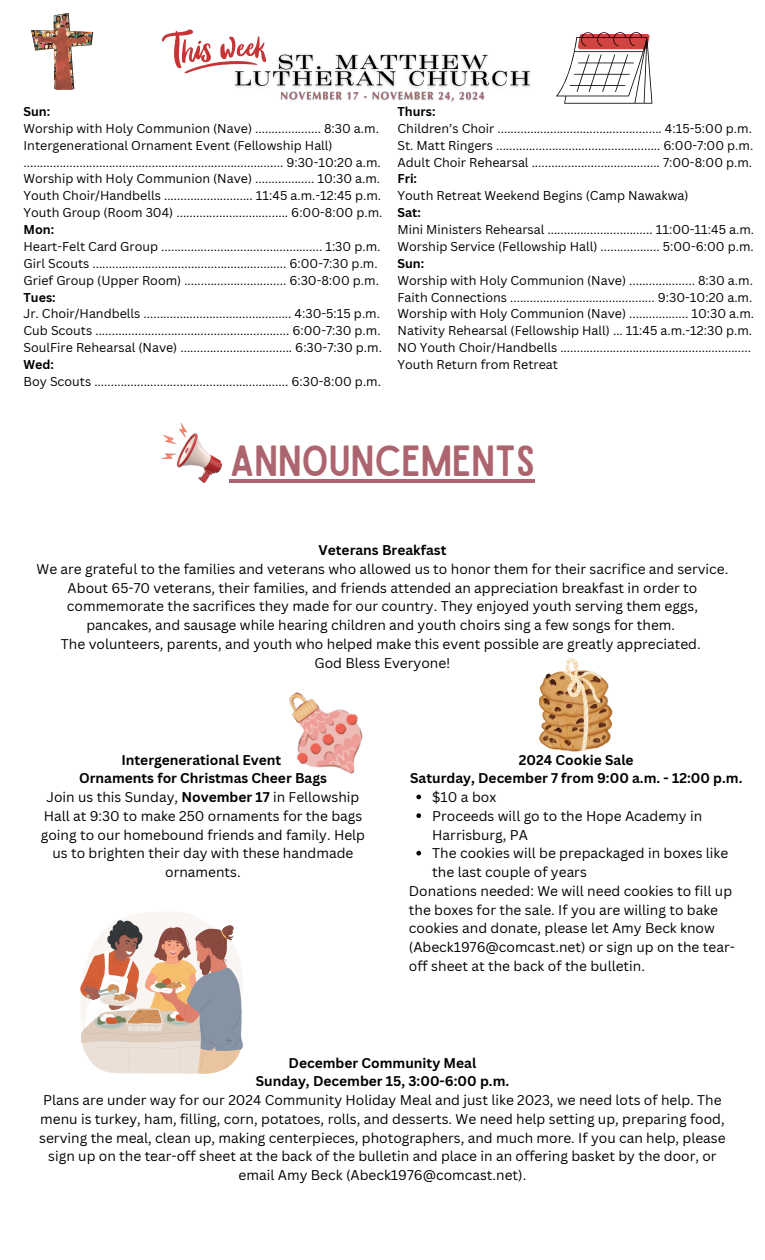
<style>
.page{position:relative;width:765px;height:1260px;background:#fff}
.page>*{position:absolute;margin:0;border:0;box-sizing:border-box;transform-origin:0 0}
.t1{font:41.62px "Sailors";color:#ac656e}
.t2{font:13.75px/18.8px "Canva Sans";color:#000;text-align:center}
.t3{font:700 13.75px/18.8px "Canva Sans";color:#000;text-align:center}
.t4{font:12.5px/16.9px "Canva Sans";color:#000}
.t5{font:700 12.5px "Canva Sans";color:#000}
.s1{font-weight:700}
</style>
<div class="page">
<svg style="left:556px;top:32px;width:96px;height:72px"></svg>
<svg style="left:162px;top:29px;width:103px;height:44px"></svg>
<img style="left:162px;top:424px;width:59px;height:58px">
<img style="left:32px;top:13px;width:60px;height:33px">
<img style="left:33px;top:27px;width:57px;height:63px">
<hr style="left:230px;top:479px;width:305px;height:4px;background:#ac656e">
<img style="left:280px;top:92px;width:205px;height:10px">
<img style="left:229px;top:49px;width:301px;height:43px">
<img style="left:289px;top:691px;width:74px;height:83px">
<img style="left:539px;top:658px;width:74px;height:93px">
<svg style="left:80px;top:912px;width:163px;height:162px"></svg>
<svg style="left:416px;top:795px;width:5px;height:4px"></svg>
<svg style="left:416px;top:813px;width:5px;height:5px"></svg>
<svg style="left:416px;top:851px;width:5px;height:5px"></svg>
<p class="t5" style="left:24px;top:103px;width:28px">Sun:</p>
<p class="t4" style="left:24px;top:120px;width:357px">Worship with Holy Communion (Nave) .................... 8:30 a.m.</p>
<p class="t4" style="left:24px;top:136px;width:359px">Intergenerational Ornament Event (Fellowship Hall) ............................................................................... 9:30-10:20 a.m.</p>
<p class="t4" style="left:24px;top:170px;width:358px">Worship with Holy Communion (Nave) .................. 10:30 a.m.</p>
<p class="t4" style="left:24px;top:187px;width:359px">Youth Choir/Handbells ........................... 11:45 a.m.-12:45 p.m.</p>
<p class="t4" style="left:24px;top:204px;width:360px">Youth Group (Room 304) .................................. 6:00-8:00 p.m.</p>
<p class="t5" style="left:24px;top:221px;width:32px">Mon:</p>
<p class="t4" style="left:24px;top:238px;width:358px">Heart-Felt Card Group ................................................. 1:30 p.m.</p>
<p class="t4" style="left:24px;top:255px;width:356px">Girl Scouts ........................................................... 6:00-7:30 p.m.</p>
<p class="t4" style="left:24px;top:271px;width:357px">Grief Group (Upper Room) ............................... 6:30-8:00 p.m.</p>
<p class="t5" style="left:24px;top:288px;width:34px">Tues:</p>
<p class="t4" style="left:24px;top:305px;width:358px">Jr. Choir/Handbells ............................................. 4:30-5:15 p.m.</p>
<p class="t4" style="left:24px;top:322px;width:360px">Cub Scouts ........................................................... 6:00-7:30 p.m.<br>SoulFire Rehearsal (Nave) .................................. 6:30-7:30 p.m.</p>
<p class="t5" style="left:24px;top:356px;width:32px">Wed:</p>
<p class="t4" style="left:24px;top:373px;width:359px">Boy Scouts ........................................................... 6:30-8:00 p.m.</p>
<p class="t5" style="left:398px;top:103px;width:39px">Thurs:</p>
<p class="t4" style="left:398px;top:120px;width:356px">Children’s Choir .................................................. 4:15-5:00 p.m.</p>
<p class="t4" style="left:398px;top:136px;width:357px">St. Matt Ringers .................................................. 6:00-7:00 p.m.</p>
<p class="t4" style="left:398px;top:153px;width:356px">Adult Choir Rehearsal ....................................... 7:00-8:00 p.m.</p>
<p class="t5" style="left:398px;top:170px;width:21px">Fri:</p>
<p class="t4" style="left:398px;top:187px;width:293px">Youth Retreat Weekend Begins (Camp Nawakwa)</p>
<p class="t5" style="left:398px;top:204px;width:25px">Sat:</p>
<p class="t4" style="left:398px;top:221px;width:358px">Mini Ministers Rehearsal ................................ 11:00-11:45 a.m.</p>
<p class="t4" style="left:398px;top:238px;width:358px">Worship Service (Fellowship Hall) .................. 5:00-6:00 p.m.</p>
<p class="t5" style="left:398px;top:254px;width:28px">Sun:</p>
<p class="t4" style="left:398px;top:271px;width:357px">Worship with Holy Communion (Nave) .................... 8:30 a.m.</p>
<p class="t4" style="left:398px;top:288px;width:356px">Faith Connections ............................................ 9:30-10:20 a.m.</p>
<p class="t4" style="left:398px;top:305px;width:358px">Worship with Holy Communion (Nave) .................. 10:30 a.m.</p>
<p class="t4" style="left:398px;top:322px;width:356px">Nativity Rehearsal (Fellowship Hall) ... 11:45 a.m.-12:30 p.m.</p>
<p class="t4" style="left:398px;top:339px;width:355px">NO Youth Choir/Handbells ..........................................................</p>
<p class="t4" style="left:398px;top:356px;width:162px">Youth Return from Retreat</p>
<p class="t1" style="left:230px;top:446px;width:307px">ANNOUNCEMENTS</p>
<p class="t3" style="left:319px;top:541px;width:129px">Veterans Breakfast</p>
<h3 class="t2" style="left:37px;top:559px;width:693px">We are grateful to the families and veterans who allowed us to honor them for their sacrifice and service.<br>About 65-70 veterans, their families, and friends attended an appreciation breakfast in order to commemorate the sacrifices they made for our country. They enjoyed youth serving them eggs, pancakes, and sausage while hearing children and youth choirs sing a few songs for them.</h3>
<p class="t2" style="left:61px;top:634px;width:641px">The volunteers, parents, and youth who helped make this event possible are greatly appreciated.</p>
<p class="t2" style="left:315px;top:653px;width:137px">God Bless Everyone!</p>
<p class="t3" style="left:121px;top:750px;width:161px">Intergenerational Event</p>
<p class="t3" style="left:79px;top:769px;width:249px">Ornaments for Christmas Cheer Bags</p>
<h1 class="t2" style="left:41px;top:787px;width:326px">Join us this Sunday, <span class="s1">November 17</span> in Fellowship Hall at 9:30 to make 250 ornaments for the bags going to our homebound friends and family. Help us to brighten their day with these handmade ornaments.</h1>
<p class="t3" style="left:410px;top:750px;width:334px">2024 Cookie Sale<br>Saturday, December 7 from 9:00 a.m. - 12:00 p.m.</p>
<p class="t2" style="left:432px;top:787px;width:65px">$10 a box</p>
<p class="t2" style="left:432px;top:806px;width:271px;text-align:left">Proceeds will go to the Hope Academy in<br>Harrisburg, PA</p>
<p class="t2" style="left:432px;top:844px;width:298px;text-align:left">The cookies will be prepackaged in boxes like the last couple of years</p>
<p class="t2" style="left:409px;top:881px;width:328px;text-align:left">Donations needed: We will need cookies to fill up the boxes for the sale. If you are willing to bake cookies and donate, please let Amy Beck know (Abeck1976@comcast.net) or sign up on the tear&shy;off sheet at the back of the bulletin.</p>
<p class="t3" style="left:289px;top:1053px;width:189px">December Community Meal</p>
<p class="t3" style="left:256px;top:1072px;width:255px">Sunday, December 15, 3:00-6:00 p.m.</p>
<p class="t2" style="left:39px;top:1090px;width:688px">Plans are under way for our 2024 Community Holiday Meal and just like 2023, we need lots of help. The menu is turkey, ham, filling, corn, potatoes, rolls, and desserts. We need help setting up, preparing food, serving the meal, clean up, making centerpieces, photographers, and much more. If you can help, please sign up on the tear-off sheet at the back of the bulletin and place in an offering basket by the door, or email Amy Beck (Abeck1976@comcast.net).</p>
</div>
